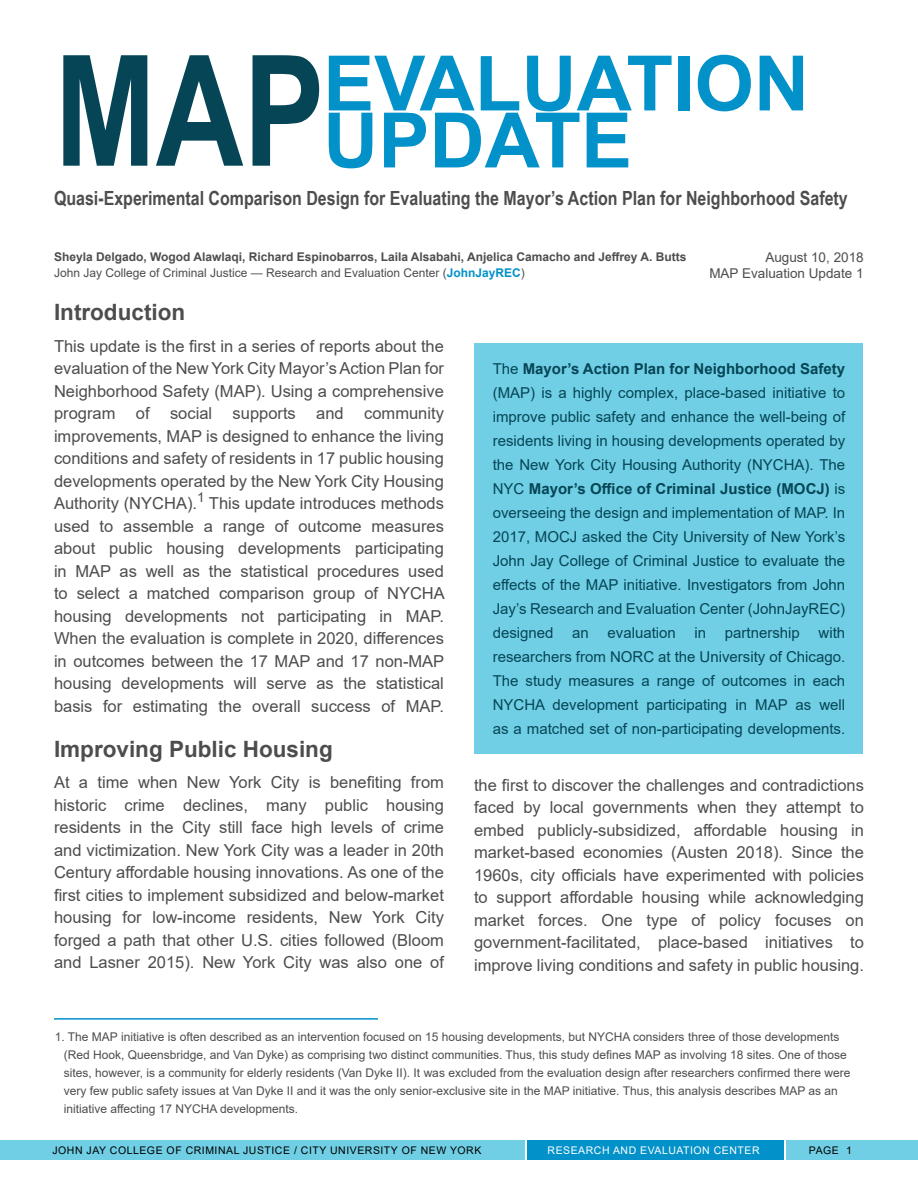
<style>
.page{position:relative;width:918px;height:1188px;background:#fff}
.page>*{position:absolute;margin:0;border:0;box-sizing:border-box;transform-origin:0 0}
.t1{font:700 154.35px "Arial";color:#064556;scale:.79 1}
.t2{font:700 76.5px/57px "Arial";color:#0291c9}
.t3{font:700 22.5px "Arial";color:#4d4d4f}
.t4{font:700 19.5px "Arial Narrow";color:#4d4d4f}
.t5{font:16.5px/22.5px "Arial";color:#4d4d4f;text-align:justify}
.t6{font:15px/24px "Arial";color:#064556;text-align:justify}
.t7{font:13.5px/16.5px "Arial";color:#4d4d4f;text-align:right}
.t8{font:12px/18px "Arial";color:#4d4d4f}
.t9{font:700 12px/16.5px "Arial";color:#4d4d4f}
.t10{font:10.5px "Arial";letter-spacing:.05em;color:#000}
.t11{font:10.5px "Arial";letter-spacing:.05em;color:#fff}
.s1{font-weight:400}
.s2{color:#0291c9}
.s3{font-weight:700}
</style>
<div class="page">
<div style="left:786px;top:1140px;width:132px;height:20px;background:#70cfe4"></div>
<div style="left:527px;top:1140px;width:257px;height:20px;background:#0291c9"></div>
<div style="left:0;top:1140px;width:525px;height:20px;background:#70cfe4"></div>
<div style="left:475px;top:343px;width:388px;height:410px;background:#70cfe4"></div>
<hr style="left:54px;top:1018px;width:324px;height:2px;background:#0291c9">
<h1 class="t1" style="left:55px;top:3px;width:343px">MAP</h1>
<h2 class="t2" style="left:323px;top:56px;width:487px">EVALUATION<br>UPDATE</h2>
<p class="t4" style="left:54px;top:184px;width:795px">Quasi-Experimental Comparison Design for Evaluating the Mayor’s Action Plan for Neighborhood Safety</p>
<p class="t9" style="left:54px;top:248px;width:634px">Sheyla Delgado, Wogod Alawlaqi, Richard Espinobarros, Laila Alsabahi, Anjelica Camacho and Jeffrey A. Butts<br><span class="s1">John Jay College of Criminal Justice — Research and Evaluation Center (</span><span class="s2">JohnJayREC</span><span class="s1">)</span></p>
<p class="t7" style="left:709px;top:249px;width:156px">August 10, 2018<br>MAP Evaluation Update 1</p>
<h3 class="t3" style="left:54px;top:296px;width:133px">Introduction</h3>
<p class="t5" style="left:54px;top:334px;width:392px">This update is the first in a series of reports about the evaluation of the New York City Mayor’s Action Plan for Neighborhood Safety (MAP). Using a comprehensive program of social supports and community improvements, MAP is designed to enhance the living conditions and safety of residents in 17 public housing developments operated by the New York City Housing Authority (NYCHA).</p>
<p class="t6" style="left:493px;top:356px;width:354px">The <span class="s3">Mayor’s Action Plan for Neighborhood Safety </span>(MAP) is a highly complex, place-based initiative to improve public safety and enhance the well-being of residents living in housing developments operated by the New York City Housing Authority (NYCHA). The NYC <span class="s3">Mayor’s Office of Criminal Justice (MOCJ)</span> is overseeing the design and implementation of MAP. In 2017, MOCJ asked the City University of New York’s John Jay College of Criminal Justice to evaluate the effects of the MAP initiative. Investigators from John Jay’s Research and Evaluation Center (JohnJayREC) designed an evaluation in partnership with researchers from NORC at the University of Chicago.<br>The study measures a range of outcomes in each NYCHA development participating in MAP as well as a matched set of non-participating developments.</p>
<p class="t7" style="left:197px;top:489px;width:9px">1</p>
<p class="t5" style="left:54px;top:492px;width:392px;text-indent:155px">This update introduces methods used to assemble a range of outcome measures about public housing developments participating in MAP as well as the statistical procedures used to select a matched comparison group of NYCHA housing developments not participating in MAP.<br>When the evaluation is complete in 2020, differences in outcomes between the 17 MAP and 17 non-MAP housing developments will serve as the statistical basis for estimating the overall success of MAP.</p>
<h3 class="t3" style="left:54px;top:733px;width:280px">Improving Public Housing</h3>
<p class="t5" style="left:54px;top:771px;width:392px">At a time when New York City is benefiting from historic crime declines, many public housing residents in the City still face high levels of crime and victimization. New York City was a leader in 20th Century affordable housing innovations. As one of the first cities to implement subsidized and below-market housing for low-income residents, New York City forged a path that other U.S. cities followed (Bloom and Lasner 2015). New York City was also one of</p>
<p class="t5" style="left:474px;top:774px;width:391px">the first to discover the challenges and contradictions faced by local governments when they attempt to embed publicly-subsidized, affordable housing in market-based economies (Austen 2018). Since the 1960s, city officials have experimented with policies to support affordable housing while acknowledging market forces. One type of policy focuses on government-facilitated, place-based initiatives to improve living conditions and safety in public housing.</p>
<p class="t8" style="left:64px;top:1028px;width:788px;text-indent:-9px">1. The MAP initiative is often described as an intervention focused on 15 housing developments, but NYCHA considers three of those developments (Red Hook, Queensbridge, and Van Dyke) as comprising two distinct communities. Thus, this study defines MAP as involving 18 sites. One of those sites, however, is a community for elderly residents (Van Dyke II). It was excluded from the evaluation design after researchers confirmed there were very few public safety issues at Van Dyke II and it was the only senior-exclusive site in the MAP initiative. Thus, this analysis describes MAP as an initiative affecting 17 NYCHA developments.</p>
<p class="t10" style="left:52px;top:1143px;width:430px">JOHN JAY COLLEGE OF CRIMINAL JUSTICE / CITY UNIVERSITY OF NEW YORK</p>
<p class="t11" style="left:548px;top:1143px;width:214px">RESEARCH AND EVALUATION CENTER</p>
<p class="t10" style="left:809px;top:1143px;width:44px">PAGE 1</p>
</div>
